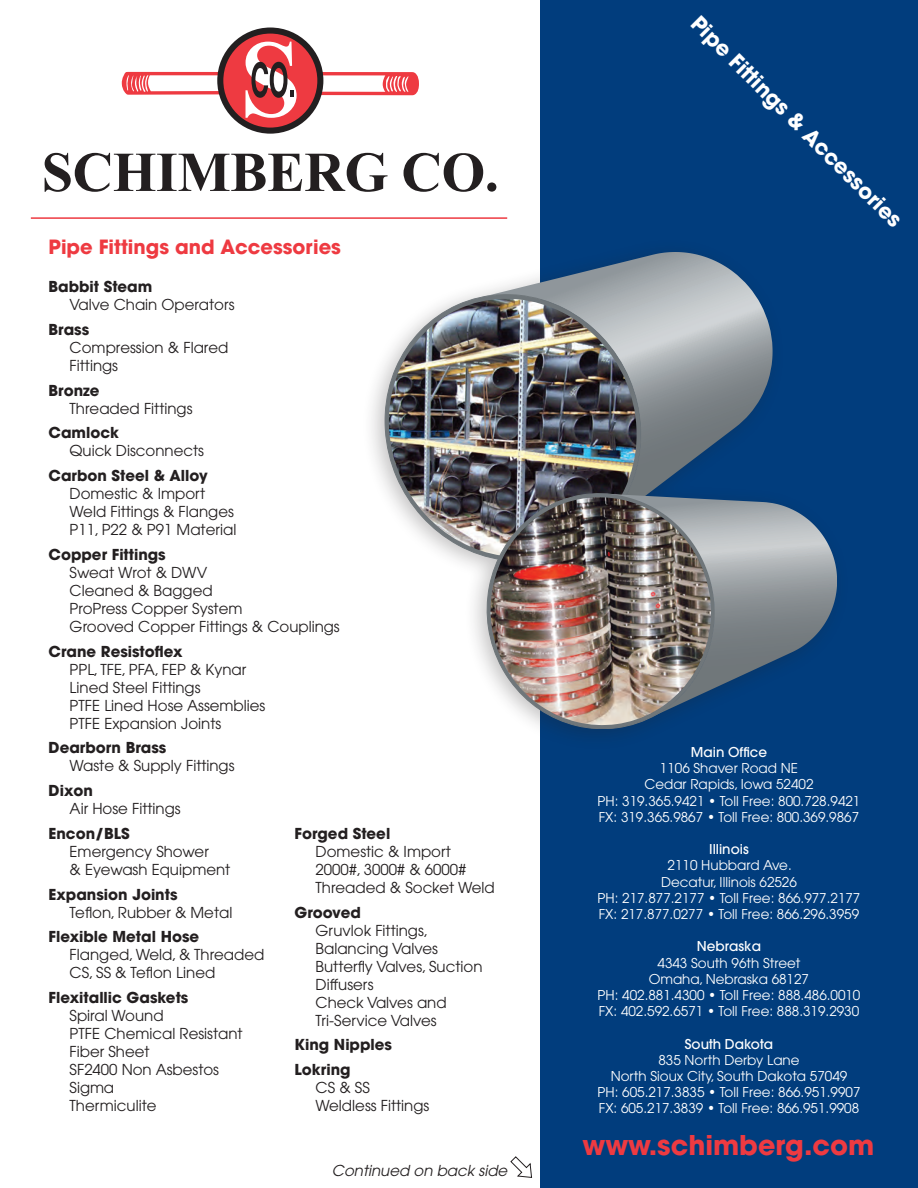
<style>
.page{position:relative;width:918px;height:1188px;background:#fff}
.page>*{position:absolute;margin:0;border:0;box-sizing:border-box;transform-origin:0 0}
.t1{font:700 27px "Avant Garde";color:#ee3a41}
.t2{font:700 21px "Avant Garde";color:#fff}
.t3{font:700 19.5px "Avant Garde";color:#ee3a41}
.t4{font:15px/18px "Avant Garde";color:#231f20}
.t5{font:700 15px/24.8px "Avant Garde";color:#231f20}
.t6{font:italic 15px "Avant Garde";color:#231f20}
.t7{font:13.5px/16.2px "Avant Garde";color:#fff;text-align:center}
.t8{font:500 13.5px "Avant Garde";color:#fff}
</style>
<div class="page">
<div style="left:217px;top:28px;width:106px;height:106px;background:#231f20;border-radius:50%"></div>
<div style="left:223px;top:34px;width:94px;height:94px;background:#ee3a41;border-radius:50%"></div>
<svg style="left:45px;top:153px;width:343px;height:39px"></svg>
<svg style="left:404px;top:153px;width:92px;height:39px"></svg>
<svg style="left:122px;top:42px;width:297px;height:76px"></svg>
<div style="left:540px;top:0;width:378px;height:1188px;background:#013d7d"></div>
<div style="left:362px;top:238px;width:488px;height:513px;background:#231f20;opacity:.27"></div>
<svg style="left:477px;top:252px;width:296px;height:242px"></svg>
<svg style="left:385px;top:294px;width:256px;height:267px"></svg>
<img style="left:389px;top:299px;width:248px;height:258px">
<svg style="left:486px;top:493px;width:230px;height:236px"></svg>
<svg style="left:491px;top:494px;width:299px;height:231px"></svg>
<img style="left:490px;top:497px;width:222px;height:229px">
<hr style="left:31px;top:217px;width:476px;height:2px;background:#ee3a41">
<svg style="left:510px;top:1156px;width:22px;height:22px"></svg>
<h3 class="t3" style="left:49px;top:234px;width:294px">Pipe Fittings and Accessories</h3>
<p class="t5" style="left:49px;top:274px;width:105px">Babbit Steam</p>
<p class="t4" style="left:70px;top:296px;width:167px">Valve Chain Operators</p>
<p class="t5" style="left:49px;top:317px;width:42px">Brass</p>
<p class="t4" style="left:70px;top:338px;width:160px">Compression &amp; Flared<br>Fittings</p>
<p class="t5" style="left:49px;top:378px;width:52px">Bronze</p>
<p class="t4" style="left:70px;top:399px;width:124px">Threaded Fittings</p>
<p class="t5" style="left:49px;top:420px;width:72px">Camlock</p>
<p class="t4" style="left:70px;top:442px;width:136px">Quick Disconnects</p>
<p class="t5" style="left:49px;top:463px;width:161px">Carbon Steel &amp; Alloy</p>
<p class="t4" style="left:70px;top:485px;width:168px">Domestic &amp; Import<br>Weld Fittings &amp; Flanges<br>P11, P22 &amp; P91 Material</p>
<p class="t5" style="left:49px;top:542px;width:119px">Copper Fittings</p>
<p class="t4" style="left:70px;top:563px;width:272px">Sweat Wrot &amp; DWV<br>Cleaned &amp; Bagged<br>ProPress Copper System<br>Grooved Copper Fittings &amp; Couplings</p>
<p class="t5" style="left:49px;top:639px;width:136px">Crane Resistoflex</p>
<p class="t4" style="left:70px;top:660px;width:197px">PPL, TFE, PFA, FEP &amp; Kynar<br>Lined Steel Fittings<br>PTFE Lined Hose Assemblies<br>PTFE Expansion Joints</p>
<p class="t5" style="left:49px;top:735px;width:119px">Dearborn Brass</p>
<p class="t4" style="left:70px;top:757px;width:166px">Waste &amp; Supply Fittings</p>
<p class="t5" style="left:49px;top:778px;width:46px">Dixon</p>
<p class="t4" style="left:70px;top:800px;width:113px">Air Hose Fittings</p>
<p class="t5" style="left:49px;top:821px;width:83px">Encon/BLS</p>
<p class="t4" style="left:70px;top:842px;width:162px">Emergency Shower<br>&amp; Eyewash Equipment</p>
<p class="t5" style="left:49px;top:882px;width:130px">Expansion Joints</p>
<p class="t4" style="left:70px;top:903px;width:164px">Teflon, Rubber &amp; Metal</p>
<p class="t5" style="left:49px;top:924px;width:152px">Flexible Metal Hose</p>
<p class="t4" style="left:70px;top:946px;width:196px">Flanged, Weld, &amp; Threaded<br>CS, SS &amp; Teflon Lined</p>
<p class="t5" style="left:49px;top:985px;width:141px">Flexitallic Gaskets</p>
<p class="t4" style="left:70px;top:1007px;width:175px">Spiral Wound<br>PTFE Chemical Resistant<br>Fiber Sheet<br>SF2400 Non Asbestos<br>Sigma<br>Thermiculite</p>
<p class="t5" style="left:295px;top:821px;width:97px">Forged Steel</p>
<p class="t4" style="left:316px;top:842px;width:181px">Domestic &amp; Import<br>2000#, 3000# &amp; 6000#<br>Threaded &amp; Socket Weld</p>
<p class="t5" style="left:295px;top:900px;width:68px">Grooved</p>
<p class="t4" style="left:316px;top:921px;width:168px">Gruvlok Fittings,<br>Balancing Valves<br>Butterfly Valves, Suction<br>Diffusers<br>Check Valves and<br>Tri-Service Valves</p>
<p class="t5" style="left:295px;top:1032px;width:99px">King Nipples<br>Lokring</p>
<p class="t4" style="left:316px;top:1079px;width:115px">CS &amp; SS<br>Weldless Fittings</p>
<p class="t6" style="left:332px;top:1161px;width:177px">Continued on back side</p>
<h2 class="t2" style="left:704px;top:10px;width:290px;rotate:45deg">Pipe Fittings &amp; Accessories</h2>
<p class="t8" style="left:691px;top:744px;width:78px">Main Office</p>
<p class="t7" style="left:598px;top:760px;width:264px">1106 Shaver Road NE<br>Cedar Rapids, Iowa 52402<br>PH: 319.365.9421 • Toll Free: 800.728.9421<br>FX: 319.365.9867 • Toll Free: 800.369.9867</p>
<p class="t8" style="left:709px;top:841px;width:41px">Illinois</p>
<p class="t7" style="left:598px;top:857px;width:264px">2110 Hubbard Ave.<br>Decatur, Illinois 62526<br>PH: 217.877.2177 • Toll Free: 866.977.2177<br>FX: 217.877.0277 • Toll Free: 866.296.3959</p>
<p class="t8" style="left:697px;top:938px;width:66px">Nebraska</p>
<p class="t7" style="left:598px;top:955px;width:264px">4343 South 96th Street<br>Omaha, Nebraska 68127<br>PH: 402.881.4300 • Toll Free: 888.486.0010<br>FX: 402.592.6571 • Toll Free: 888.319.2930</p>
<p class="t8" style="left:685px;top:1035px;width:90px">South Dakota</p>
<p class="t7" style="left:598px;top:1052px;width:264px">835 North Derby Lane<br>North Sioux City, South Dakota 57049<br>PH: 605.217.3835 • Toll Free: 866.951.9907<br>FX: 605.217.3839 • Toll Free: 866.951.9908</p>
<h1 class="t1" style="left:582px;top:1128px;width:293px">www.schimberg.com</h1>
</div>
